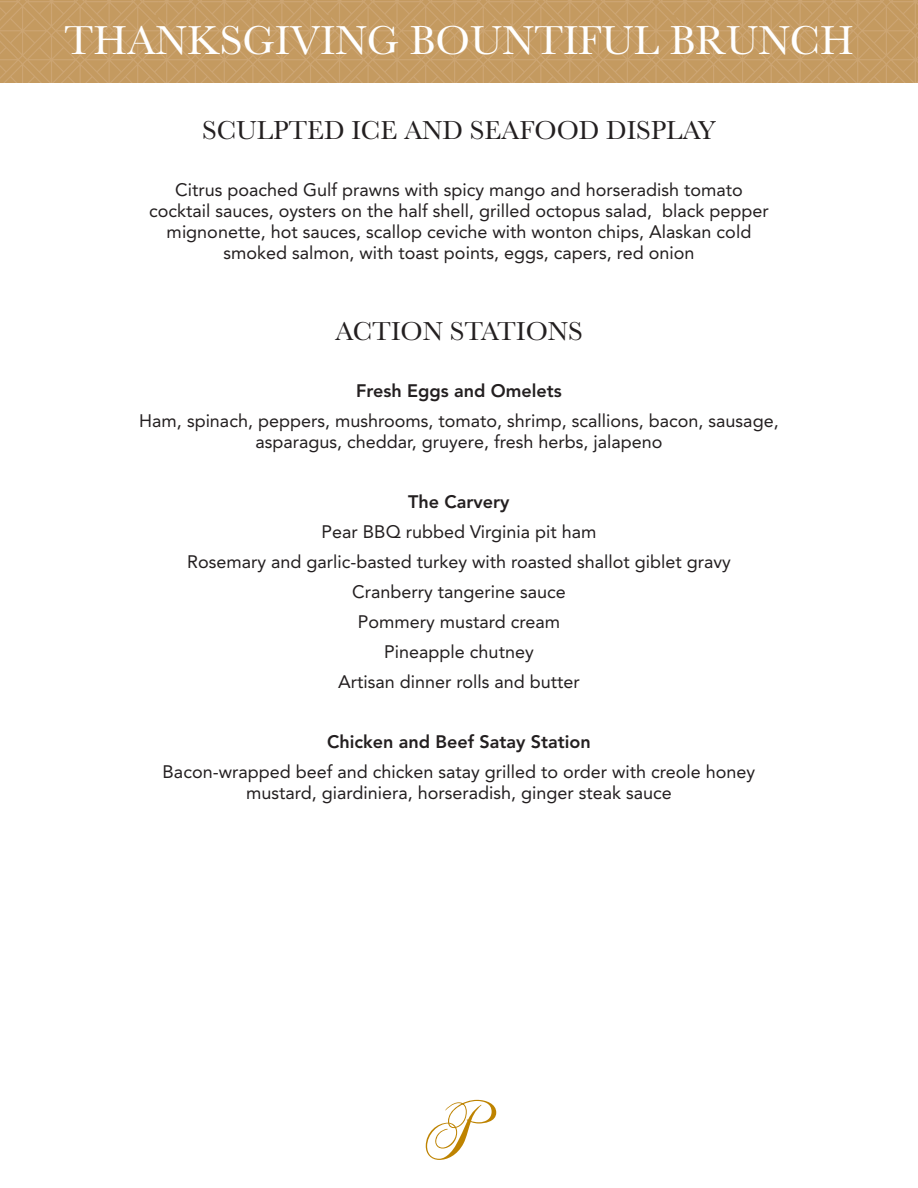
<style>
.page{position:relative;width:918px;height:1188px;background:#fff}
.page>*{position:absolute;margin:0;border:0;box-sizing:border-box;transform-origin:0 0}
.t1{font:42px "Baskerville";color:#fff}
.t2{font:27px "Baskerville";color:#231f20}
.t3{font:18px/21px "Avenir LT Pro";color:#231f20;text-align:center}
.t4{font:800 18px "Avenir LT Pro";color:#231f20}
</style>
<div class="page">
<img style="left:0;top:0;width:918px;height:82px">
<svg style="left:426px;top:1100px;width:70px;height:60px"></svg>
<p class="t1" style="left:64px;top:14px;width:791px">THANKSGIVING BOUNTIFUL BRUNCH</p>
<p class="t2" style="left:202px;top:113px;width:515px">SCULPTED ICE AND SEAFOOD DISPLAY</p>
<p class="t3" style="left:149px;top:179px;width:621px">Citrus poached Gulf prawns with spicy mango and horseradish tomato cocktail sauces, oysters on the half shell, grilled octopus salad, black pepper mignonette, hot sauces, scallop ceviche with wonton chips, Alaskan cold</p>
<p class="t3" style="left:224px;top:242px;width:472px">smoked salmon, with toast points, eggs, capers, red onion</p>
<p class="t2" style="left:335px;top:314px;width:249px">ACTION STATIONS</p>
<p class="t4" style="left:356px;top:380px;width:207px">Fresh Eggs and Omelets</p>
<p class="t3" style="left:139px;top:410px;width:641px">Ham, spinach, peppers, mushrooms, tomato, shrimp, scallions, bacon, sausage, asparagus, cheddar, gruyere, fresh herbs, jalapeno</p>
<p class="t4" style="left:408px;top:491px;width:103px">The Carvery</p>
<p class="t3" style="left:322px;top:521px;width:276px">Pear BBQ rubbed Virginia pit ham</p>
<p class="t3" style="left:187px;top:551px;width:545px">Rosemary and garlic-basted turkey with roasted shallot giblet gravy</p>
<p class="t3" style="left:352px;top:581px;width:215px">Cranberry tangerine sauce</p>
<p class="t3" style="left:358px;top:611px;width:204px">Pommery mustard cream</p>
<p class="t3" style="left:384px;top:641px;width:151px">Pineapple chutney</p>
<p class="t3" style="left:338px;top:671px;width:243px">Artisan dinner rolls and butter</p>
<p class="t4" style="left:327px;top:731px;width:265px">Chicken and Beef Satay Station</p>
<p class="t3" style="left:163px;top:761px;width:594px">Bacon-wrapped beef and chicken satay grilled to order with creole honey mustard, giardiniera, horseradish, ginger steak sauce</p>
</div>
